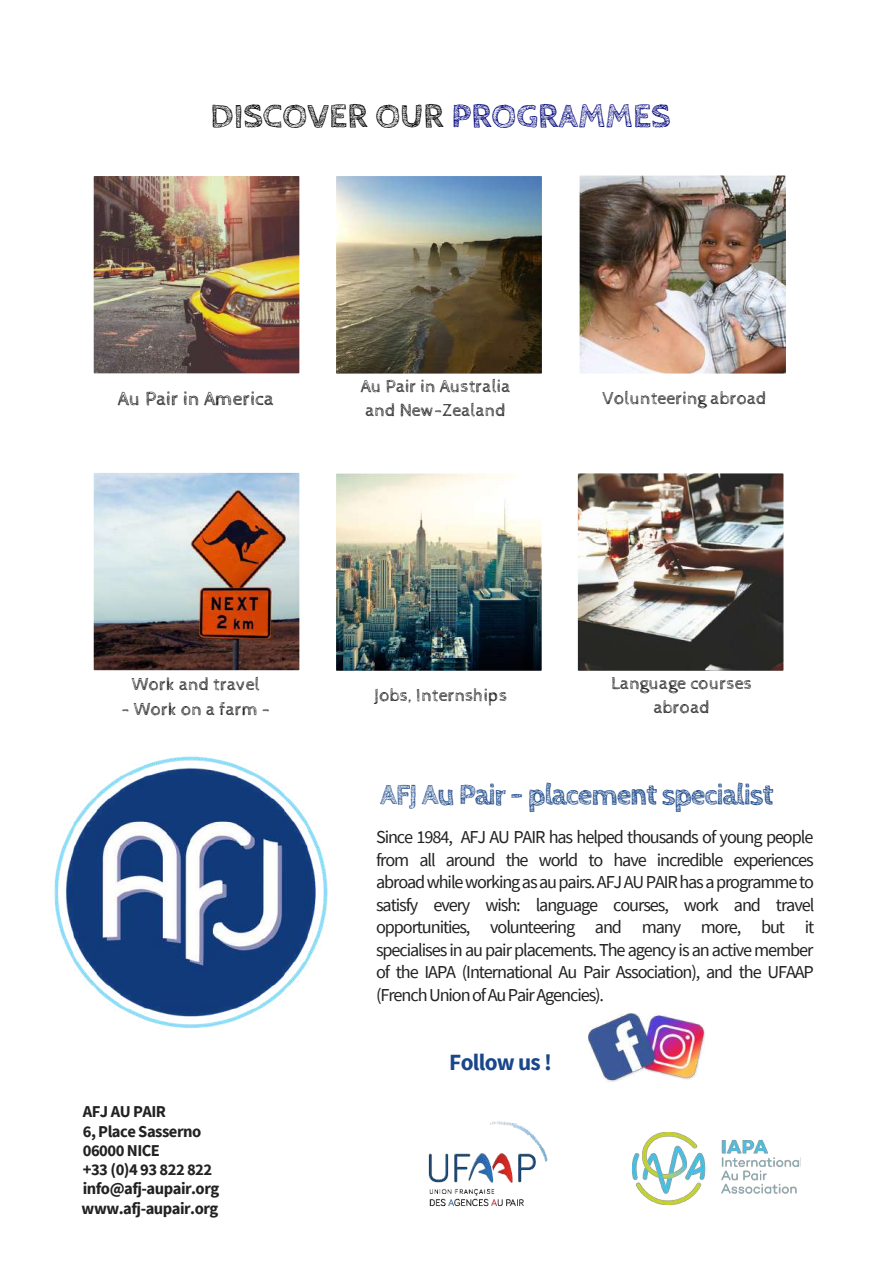
<style>
.page{position:relative;width:894px;height:1264px;background:#fff}
.page>*{position:absolute;margin:0;border:0;box-sizing:border-box;transform-origin:0 0}
.t1{font:700 34.8px "Cabin Sketch";color:#000}
.t2{font:700 29.85px "Cabin Sketch";letter-spacing:-.04em;color:#1a4789}
.t3{font:700 23.25px "Source Sans Pro";letter-spacing:-.03em;color:#1a4789}
.t4{font:19.8px "Cabin Sketch";color:#222}
.t5{font:18.15px/22.5px "Source Sans Pro";letter-spacing:-.06em;color:#222;text-align:justify}
.t6{font:18.15px/24.8px "Cabin Sketch";color:#222;text-align:center}
.t7{font:700 16.5px/19.2px "Source Sans Pro";letter-spacing:-.03em;color:#222}
.s1{color:#02067a}
</style>
<div class="page">
<img style="left:94px;top:176px;width:205px;height:197px">
<img style="left:94px;top:473px;width:205px;height:197px">
<img style="left:336px;top:473px;width:205px;height:197px">
<img style="left:577px;top:473px;width:206px;height:197px">
<img style="left:336px;top:176px;width:205px;height:197px">
<img style="left:579px;top:175px;width:206px;height:198px">
<img style="left:428px;top:1121px;width:120px;height:86px">
<img style="left:588px;top:1013px;width:116px;height:69px">
<img style="left:632px;top:1132px;width:168px;height:72px">
<img style="left:54px;top:756px;width:274px;height:273px">
<h1 class="t1" style="left:210px;top:97px;width:461px">DISCOVER OUR <span class="s1">PROGRAMMES</span></h1>
<p class="t4" style="left:118px;top:387px;width:157px">Au Pair in America</p>
<p class="t6" style="left:361px;top:374px;width:151px;text-align:left">Au Pair in Australia and New-Zealand</p>
<p class="t6" style="left:602px;top:386px;width:165px">Volunteering abroad</p>
<p class="t6" style="left:132px;top:672px;width:129px">Work and travel</p>
<p class="t6" style="left:122px;top:697px;width:150px">- Work on a farm -</p>
<p class="t7" style="left:83px;top:1101px;width:138px">AFJ AU PAIR<br>6, Place Sasserno<br>06000 NICE<br>+33 (0)4 93 822 822 info@afj-aupair.org</p>
<p class="t7" style="left:82px;top:1198px;width:138px">www.afj-aupair.org</p>
<p class="t6" style="left:374px;top:683px;width:135px">Jobs, Internships</p>
<p class="t6" style="left:611px;top:671px;width:142px">Language courses abroad</p>
<h2 class="t2" style="left:380px;top:778px;width:395px">AFJ Au Pair - placement specialist</h2>
<p class="t5" style="left:376px;top:825px;width:439px">Since 1984, AFJ AU PAIR has helped thousands of young people from all around the world to have incredible experiences abroadwhileworkingasaupairs.AFJAUPAIRhasaprogrammeto satisfy every wish: language courses, work and travel opportunities, volunteering and many more, but it specialises in au pair placements. The agency is an active member of the IAPA (International Au Pair Association), and the UFAAP (FrenchUnionofAuPairAgencies).</p>
<p class="t3" style="left:449px;top:1047px;width:104px">Follow us !</p>
</div>
